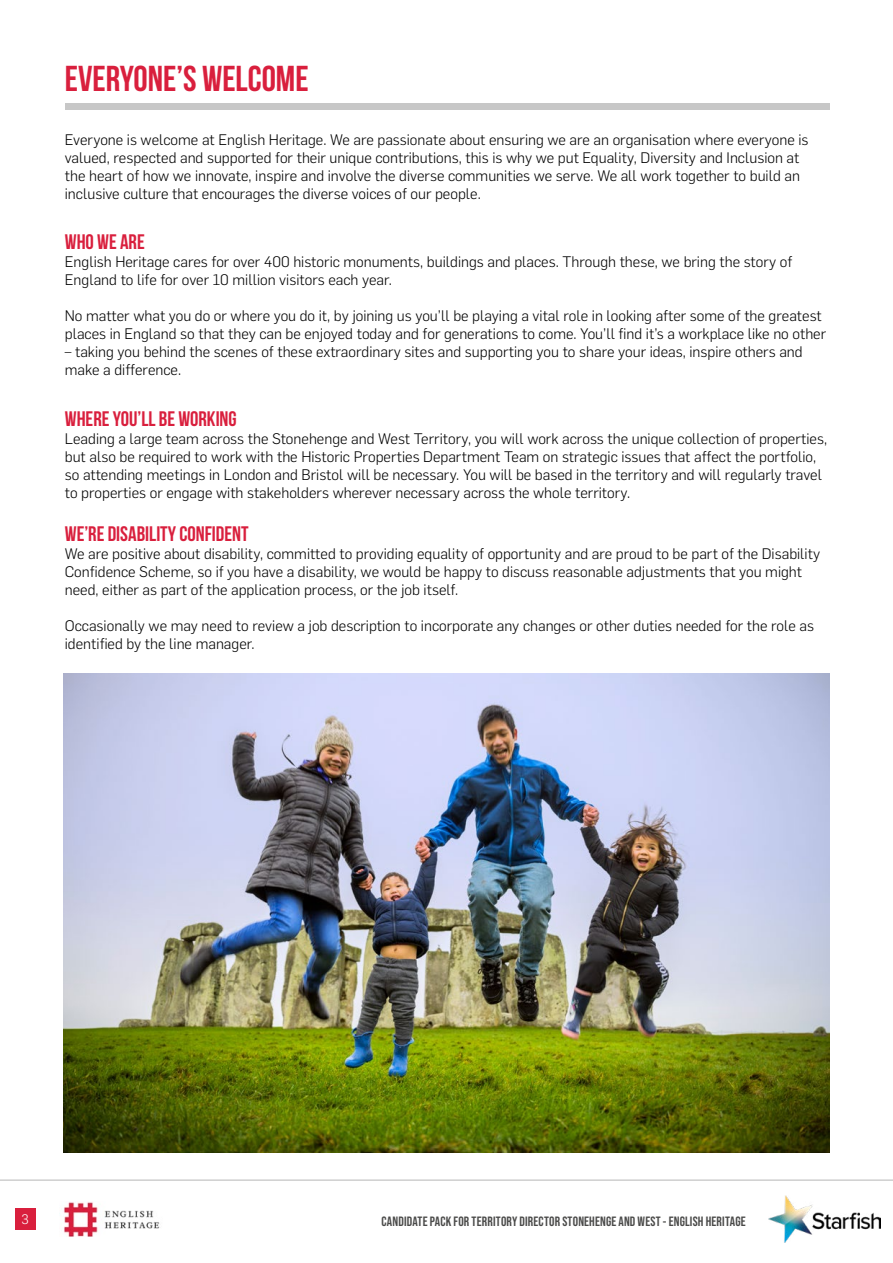
<style>
.page{position:relative;width:893px;height:1263px;background:#fff}
.page>*{position:absolute;margin:0;border:0;box-sizing:border-box;transform-origin:0 0}
.t1{font:700 36px "Bebas Neue";color:#d91f3d}
.t2{font:700 21px "Bebas Neue";color:#d91f3d}
.t3{font:300 15px/18px "Flama";color:#000}
.t4{font:700 13.5px "Bebas Neue Pro";letter-spacing:.015em;color:#4a4a49}
.t5{font:300 13.5px "Flama";color:#fff}
</style>
<div class="page">
<img style="left:768px;top:1196px;width:112px;height:46px">
<div style="left:15px;top:1208px;width:20px;height:21px;background:#d91f3d"></div>
<hr style="left:0;top:1179px;width:893px;height:2px;background:#000">
<img style="left:63px;top:1202px;width:97px;height:34px">
<div style="left:65px;top:104px;width:764px;height:6px;background:#c7c7c7"></div>
<img style="left:64px;top:674px;width:765px;height:478px">
<h1 class="t1" style="left:65px;top:59px;width:245px">EVERYONE’S WELCOME</h1>
<p class="t3" style="left:65px;top:130px;width:745px">Everyone is welcome at English Heritage. We are passionate about ensuring we are an organisation where everyone is valued, respected and supported for their unique contributions, this is why we put Equality, Diversity and Inclusion at the heart of how we innovate, inspire and involve the diverse communities we serve. We all work together to build an inclusive culture that encourages the diverse voices of our people.</p>
<h2 class="t2" style="left:65px;top:230px;width:81px">WHO WE ARE</h2>
<p class="t3" style="left:65px;top:252px;width:729px">English Heritage cares for over 400 historic monuments, buildings and places. Through these, we bring the story of<br>England to life for over 10 million visitors each year.</p>
<p class="t3" style="left:65px;top:306px;width:763px">No matter what you do or where you do it, by joining us you’ll be playing a vital role in looking after some of the greatest places in England so that they can be enjoyed today and for generations to come. You’ll find it’s a workplace like no other</p>
<p class="t3" style="left:65px;top:342px;width:739px">– taking you behind the scenes of these extraordinary sites and supporting you to share your ideas, inspire others and make a difference.</p>
<h2 class="t2" style="left:65px;top:407px;width:173px">WHERE YOU’LL BE WORKING</h2>
<p class="t3" style="left:65px;top:428px;width:764px">Leading a large team across the Stonehenge and West Territory, you will work across the unique collection of properties, but also be required to work with the Historic Properties Department Team on strategic issues that affect the portfolio, so attending meetings in London and Bristol will be necessary. You will be based in the territory and will regularly travel to properties or engage with stakeholders wherever necessary across the whole territory.</p>
<h2 class="t2" style="left:65px;top:522px;width:185px">WE’RE DISABILITY CONFIDENT</h2>
<p class="t3" style="left:65px;top:544px;width:757px">We are positive about disability, committed to providing equality of opportunity and are proud to be part of the Disability<br>Confidence Scheme, so if you have a disability, we would be happy to discuss reasonable adjustments that you might need, either as part of the application process, or the job itself.</p>
<p class="t3" style="left:65px;top:616px;width:751px">Occasionally we may need to review a job description to incorporate any changes or other duties needed for the role as identified by the line manager.</p>
<p class="t5" style="left:21px;top:1210px;width:9px">3</p>
<p class="t4" style="left:381px;top:1213px;width:366px">CANDIDATE PACK FOR TERRITORY DIRECTOR STONEHENGE AND WEST - ENGLISH HERITAGE</p>
</div>
